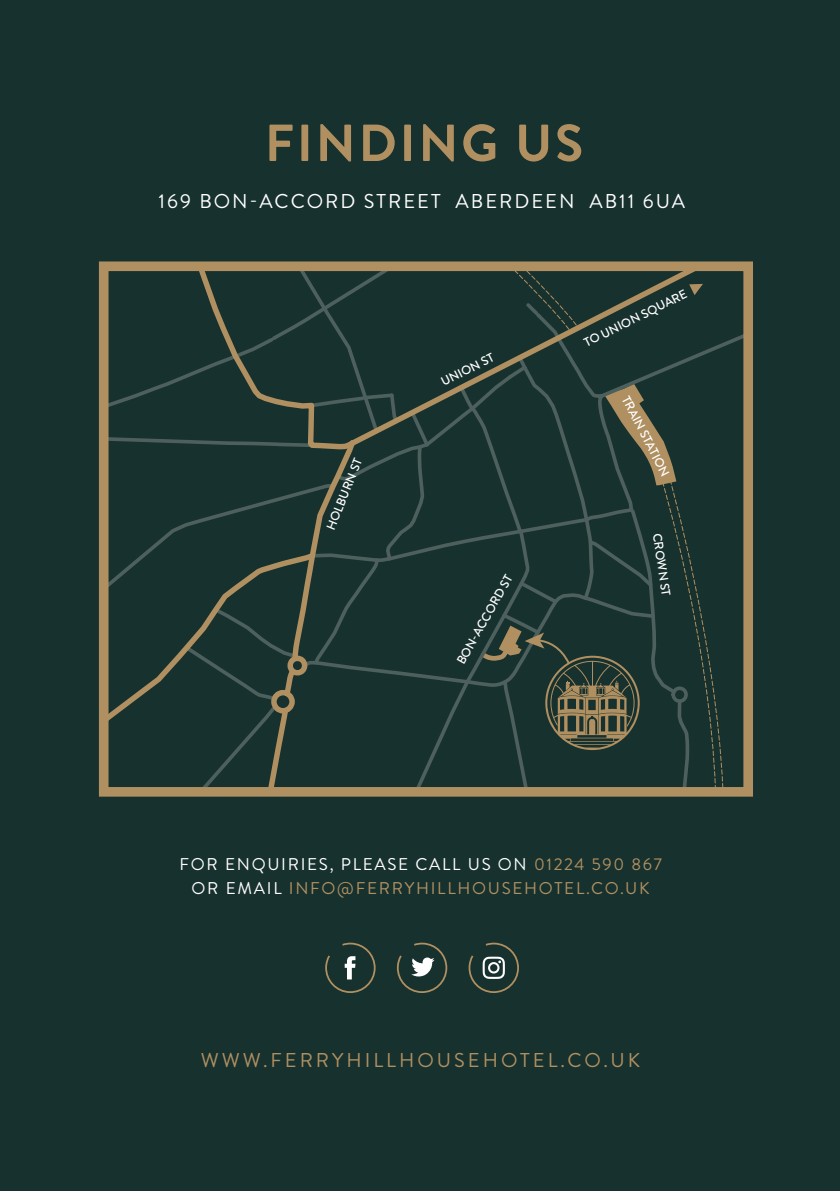
<style>
.page{position:relative;width:840px;height:1191px;background:#fff}
.page>*{position:absolute;margin:0;border:0;box-sizing:border-box;transform-origin:0 0}
.t1{font:700 52px "Brandon Grotesque";letter-spacing:.05em;color:#b09061}
.t2{font:20px "Brandon Grotesque";letter-spacing:.1em;color:#fff}
.t3{font:20px "Brandon Grotesque";letter-spacing:.15em;color:#b09061}
.t4{font:17px/24px "Brandon Grotesque";letter-spacing:.1em;color:#b09061;text-align:center}
.t5{font:500 12.4px "Brandon Grotesque";color:#fff}
.s1{color:#fff}
</style>
<div class="page">
<div style="left:0;top:0;width:839px;height:1191px;background:#17312e"></div>
<svg style="left:325px;top:942px;width:50px;height:51px"></svg>
<svg style="left:397px;top:942px;width:51px;height:51px"></svg>
<svg style="left:469px;top:942px;width:50px;height:51px"></svg>
<svg style="left:98px;top:262px;width:654px;height:535px"></svg>
<div style="left:99px;top:261px;width:653px;height:535px;border:10px solid #b09061"></div>
<h1 class="t1" style="left:264px;top:107px;width:320px">FINDING US</h1>
<p class="t2" style="left:158px;top:188px;width:527px">169 BON-ACCORD STREET ABERDEEN AB11 6UA</p>
<p class="t5" style="left:322px;top:526px;width:77px;rotate:-68deg">HOLBURN ST</p>
<p class="t5" style="left:438px;top:375px;width:59px;rotate:-27deg">UNION ST</p>
<p class="t5" style="left:452px;top:659px;width:102px;rotate:-61deg">BON-ACCORD ST</p>
<p class="t5" style="left:580px;top:335px;width:115px;rotate:-26deg">TO UNION SQUARE</p>
<p class="t5" style="left:633px;top:393px;width:90px;rotate:63deg">TRAIN STATION</p>
<p class="t5" style="left:665px;top:532px;width:65px;rotate:81deg">CROWN ST</p>
<p class="t4" style="left:179px;top:852px;width:483px"><span class="s1">FOR ENQUIRIES, PLEASE CALL US ON</span> 01224 590 867<br><span class="s1">OR EMAIL</span> INFO@FERRYHILLHOUSEHOTEL.CO.UK</p>
<p class="t3" style="left:200px;top:1046px;width:441px">WWW.FERRYHILLHOUSEHOTEL.CO.UK</p>
</div>
